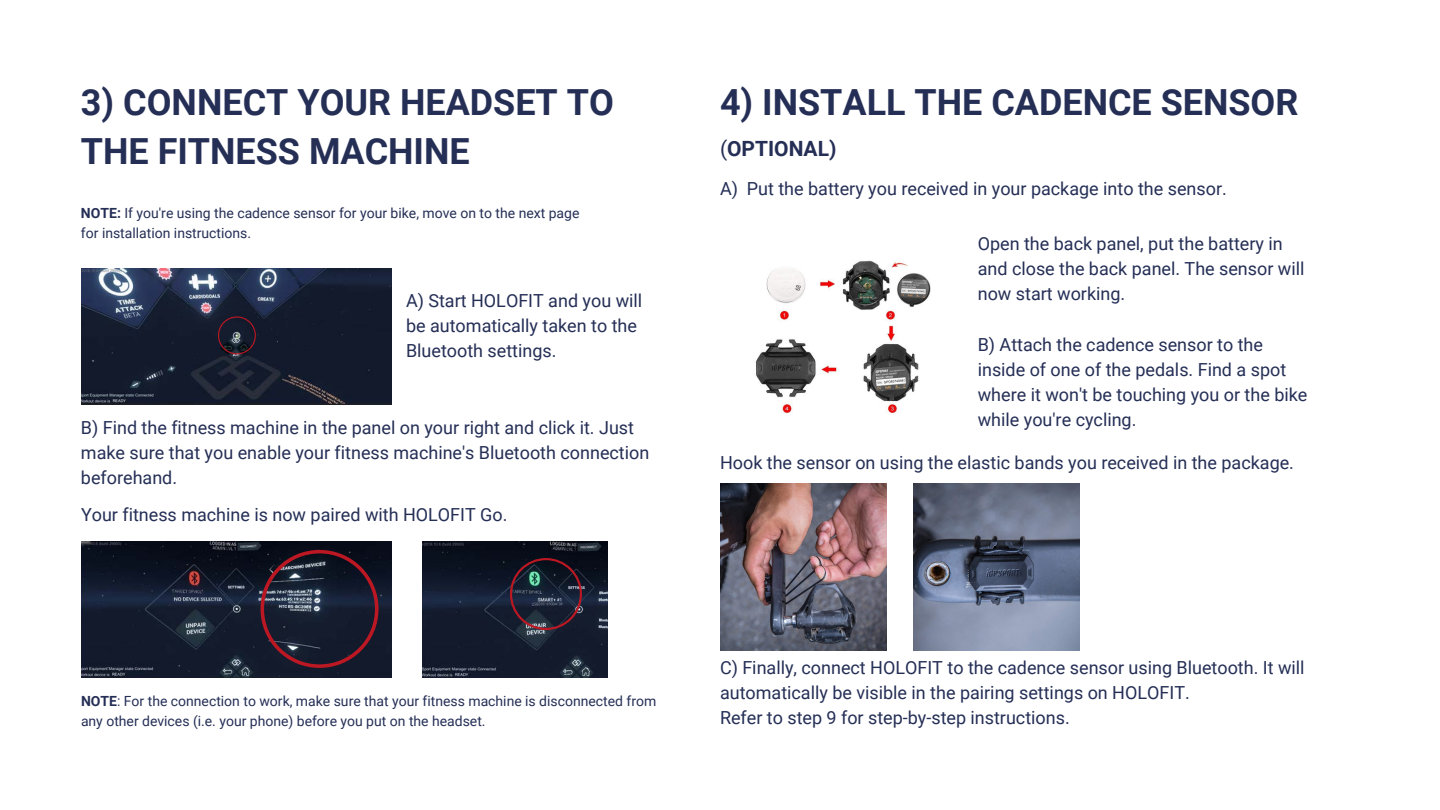
<style>
.page{position:relative;width:1440px;height:810px;background:#fff}
.page>*{position:absolute;margin:0;border:0;box-sizing:border-box;transform-origin:0 0}
.t1{font:700 36px/49.8px "Roboto";color:#252f56}
.t2{font:700 21px "Roboto";color:#252f56}
.t3{font:18px/24.9px "Roboto";color:#252f56}
.t4{font:14px/19.4px "Roboto";color:#252f56}
.s1{font-weight:700}
.s2{font-weight:400}
</style>
<div class="page">
<img style="left:81px;top:541px;width:311px;height:137px">
<svg style="left:261px;top:550px;width:118px;height:118px;background:#2a2233"></svg>
<img style="left:423px;top:541px;width:185px;height:137px">
<svg style="left:510px;top:558px;width:72px;height:72px;background:#2a2635"></svg>
<img style="left:756px;top:260px;width:175px;height:153px">
<img style="left:720px;top:484px;width:166px;height:166px">
<img style="left:913px;top:484px;width:167px;height:166px">
<img style="left:81px;top:268px;width:311px;height:136px">
<svg style="left:218px;top:316px;width:38px;height:38px"></svg>
<h1 class="t1" style="left:81px;top:78px;width:534px">3) CONNECT YOUR HEADSET TO<br>THE FITNESS MACHINE</h1>
<p class="t4" style="left:81px;top:204px;width:500px"><span class="s1">NOTE:</span> If you're using the cadence sensor for your bike, move on to the next page for installation instructions.</p>
<p class="t3" style="left:406px;top:288px;width:238px">A) Start HOLOFIT and you will be automatically taken to the<br>Bluetooth settings.</p>
<p class="t3" style="left:81px;top:415px;width:570px">B) Find the fitness machine in the panel on your right and click it. Just make sure that you enable your fitness machine's Bluetooth connection beforehand.</p>
<p class="t3" style="left:81px;top:502px;width:428px">Your fitness machine is now paired with HOLOFIT Go.</p>
<p class="t4" style="left:81px;top:692px;width:577px"><span class="s1">NOTE</span>: For the connection to work, make sure that your fitness machine is disconnected from any other devices (i.e. your phone) before you put on the headset.</p>
<h1 class="t1" style="left:720px;top:78px;width:580px">4) INSTALL THE CADENCE SENSOR</h1>
<p class="t2" style="left:720px;top:136px;width:118px"><span class="s2">(</span>OPTIONAL)</p>
<p class="t3" style="left:720px;top:176px;width:508px">A) Put the battery you received in your package into the sensor.</p>
<p class="t3" style="left:978px;top:232px;width:328px">Open the back panel, put the battery in and close the back panel. The sensor will now start working.</p>
<p class="t3" style="left:978px;top:333px;width:331px">B) Attach the cadence sensor to the inside of one of the pedals. Find a spot where it won't be touching you or the bike while you're cycling.</p>
<p class="t3" style="left:720px;top:451px;width:576px">Hook the sensor on using the elastic bands you received in the package.</p>
<p class="t3" style="left:720px;top:655px;width:586px">C) Finally, connect HOLOFIT to the cadence sensor using Bluetooth. It will automatically be visible in the pairing settings on HOLOFIT.<br>Refer to step 9 for step-by-step instructions.</p>
</div>
